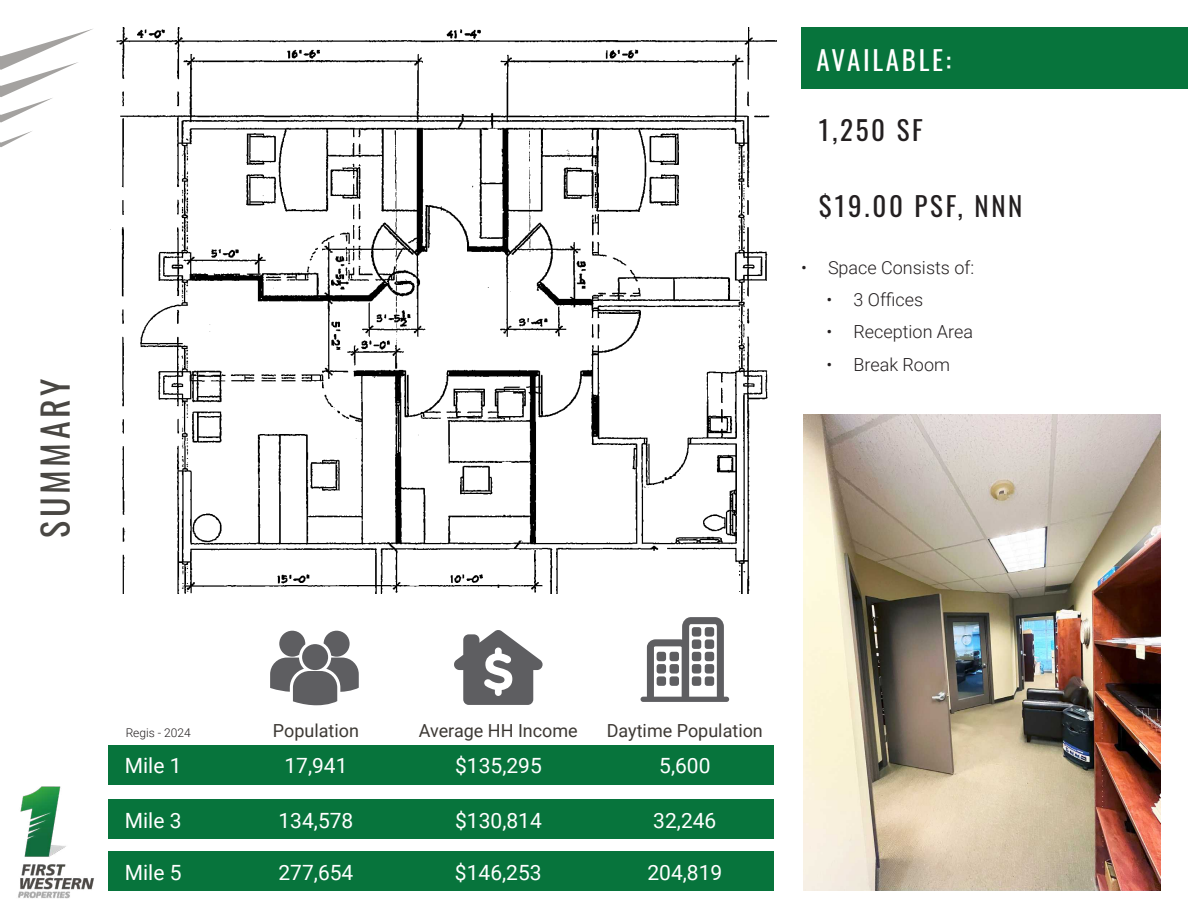
<style>
.page{position:relative;width:1188px;height:918px;background:#fff}
.page>*{position:absolute;margin:0;border:0;box-sizing:border-box;transform-origin:0 0}
.t1{font:36px "Oswald";letter-spacing:.1em;color:#494743}
.t2{font:27px "Oswald";letter-spacing:.1em;color:#231f20}
.t3{font:27px "Oswald";letter-spacing:.1em;color:#fff}
.t4{font:21px "Roboto";color:#fff}
.t5{font:300 18px "Roboto";color:#231f20}
.t6{font:18px "Roboto";color:#3d3934}
.t7{font:300 12px "Roboto";color:#231f20}
</style>
<div class="page">
<div style="left:108px;top:799px;width:666px;height:39px;background:#07743c"></div>
<div style="left:108px;top:851px;width:666px;height:40px;background:#07743c"></div>
<div style="left:108px;top:745px;width:666px;height:39px;background:#07743c"></div>
<svg style="left:641px;top:617px;width:88px;height:85px"></svg>
<div style="left:692px;top:627px;width:9px;height:10px;background:#5e5e61;border-radius:3px"></div>
<div style="left:692px;top:639px;width:9px;height:10px;background:#5e5e61;border-radius:3px"></div>
<div style="left:692px;top:652px;width:9px;height:9px;background:#5e5e61;border-radius:3px"></div>
<div style="left:705px;top:627px;width:9px;height:10px;background:#5e5e61;border-radius:3px"></div>
<div style="left:705px;top:639px;width:9px;height:10px;background:#5e5e61;border-radius:3px"></div>
<div style="left:705px;top:652px;width:9px;height:9px;background:#5e5e61;border-radius:3px"></div>
<div style="left:692px;top:664px;width:9px;height:10px;background:#5e5e61;border-radius:3px"></div>
<div style="left:692px;top:676px;width:9px;height:10px;background:#5e5e61;border-radius:3px"></div>
<div style="left:705px;top:664px;width:9px;height:10px;background:#5e5e61;border-radius:3px"></div>
<div style="left:705px;top:676px;width:9px;height:10px;background:#5e5e61;border-radius:3px"></div>
<div style="left:657px;top:652px;width:9px;height:9px;background:#5e5e61;border-radius:3px"></div>
<div style="left:670px;top:652px;width:9px;height:9px;background:#5e5e61;border-radius:3px"></div>
<div style="left:657px;top:664px;width:9px;height:10px;background:#5e5e61;border-radius:3px"></div>
<div style="left:657px;top:676px;width:9px;height:10px;background:#5e5e61;border-radius:3px"></div>
<div style="left:670px;top:664px;width:9px;height:10px;background:#5e5e61;border-radius:3px"></div>
<div style="left:670px;top:676px;width:9px;height:10px;background:#5e5e61;border-radius:3px"></div>
<svg style="left:454px;top:630px;width:89px;height:75px"></svg>
<svg style="left:270px;top:631px;width:89px;height:74px"></svg>
<svg style="left:0;top:29px;width:93px;height:94px"></svg>
<svg style="left:0;top:131px;width:32px;height:16px"></svg>
<img style="left:18px;top:786px;width:76px;height:113px">
<div style="left:801px;top:27px;width:387px;height:61px;background:#07743c"></div>
<img style="left:110px;top:27px;width:666px;height:567px">
<img style="left:803px;top:414px;width:358px;height:477px">
<p class="t1" style="left:23px;top:538px;width:161px;rotate:-90deg">SUMMARY</p>
<p class="t3" style="left:816px;top:36px;width:136px">AVAILABLE:</p>
<p class="t2" style="left:819px;top:106px;width:105px">1,250 SF</p>
<p class="t2" style="left:819px;top:182px;width:205px">$19.00 PSF, NNN</p>
<p class="t5" style="left:801px;top:255px;width:175px">• Space Consists of:</p>
<p class="t5" style="left:826px;top:287px;width:98px">• 3 Offices</p>
<p class="t5" style="left:826px;top:319px;width:148px">• Reception Area</p>
<p class="t5" style="left:826px;top:351px;width:125px">• Break Room</p>
<p class="t7" style="left:126px;top:724px;width:67px">Regis - 2024</p>
<p class="t6" style="left:273px;top:718px;width:88px">Population</p>
<p class="t6" style="left:419px;top:718px;width:161px">Average HH Income</p>
<p class="t6" style="left:607px;top:718px;width:158px">Daytime Population</p>
<p class="t4" style="left:125px;top:751px;width:58px">Mile 1</p>
<p class="t4" style="left:125px;top:805px;width:58px">Mile 3</p>
<p class="t4" style="left:125px;top:857px;width:58px">Mile 5</p>
<p class="t4" style="left:284px;top:751px;width:65px">17,941</p>
<p class="t4" style="left:455px;top:751px;width:88px">$135,295</p>
<p class="t4" style="left:659px;top:751px;width:53px">5,600</p>
<p class="t4" style="left:279px;top:805px;width:76px">134,578</p>
<p class="t4" style="left:455px;top:805px;width:88px">$130,814</p>
<p class="t4" style="left:653px;top:805px;width:65px">32,246</p>
<p class="t4" style="left:279px;top:857px;width:76px">277,654</p>
<p class="t4" style="left:455px;top:857px;width:88px">$146,253</p>
<p class="t4" style="left:647px;top:857px;width:76px">204,819</p>
</div>
